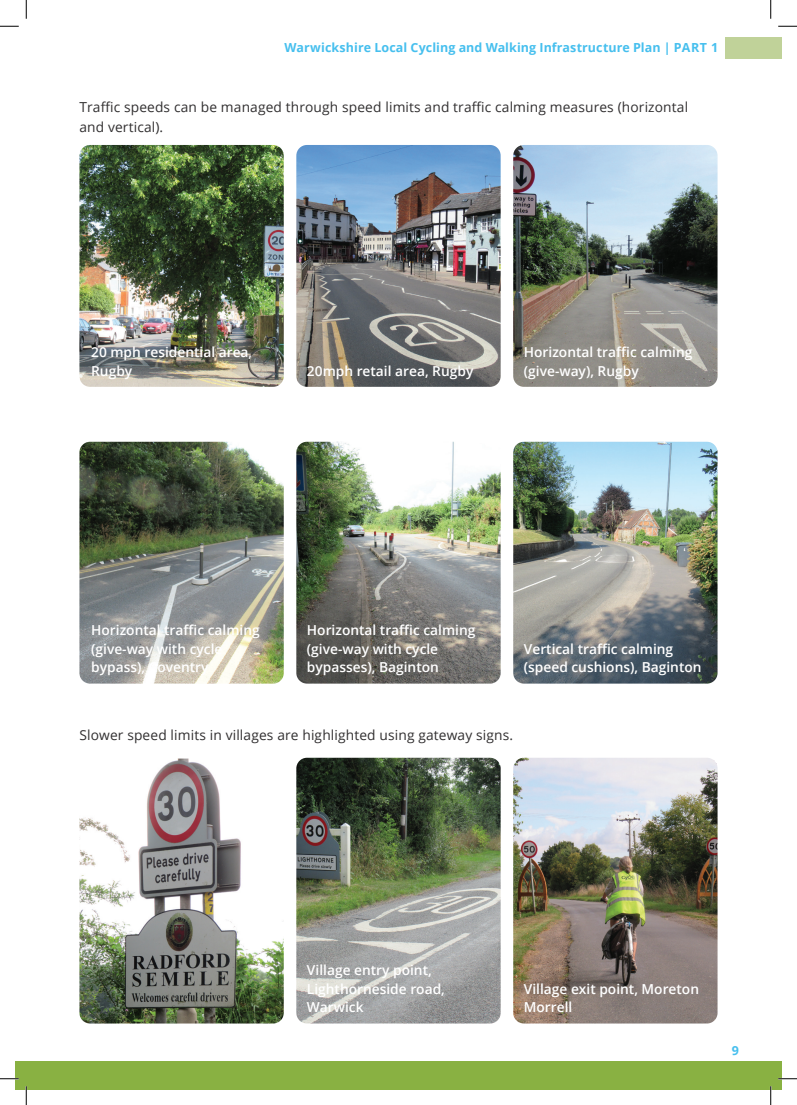
<style>
.page{position:relative;width:797px;height:1105px;background:#fff}
.page>*{position:absolute;margin:0;border:0;box-sizing:border-box;transform-origin:0 0}
.Captions{font:600 13.75px/18.8px "Open Sans";color:#fff}
.Body_Copy{font:13.75px/20px "Open Sans";letter-spacing:.01em;color:#312f30}
.t1{font:700 12.5px "Open Sans";letter-spacing:.005em;color:#46bfee}
</style>
<div class="page">
<div style="left:16px;top:1061px;width:765px;height:28px;background:#89b142"></div>
<div style="left:724px;top:37px;width:57px;height:21px;background:#c0d299"></div>
<img style="left:79px;top:145px;width:205px;height:242px">
<img style="left:79px;top:442px;width:205px;height:242px">
<img style="left:79px;top:758px;width:205px;height:265px">
<img style="left:296px;top:145px;width:204px;height:242px">
<img style="left:296px;top:442px;width:204px;height:242px">
<img style="left:296px;top:758px;width:204px;height:265px">
<img style="left:513px;top:145px;width:204px;height:242px">
<img style="left:513px;top:442px;width:204px;height:242px">
<img style="left:513px;top:758px;width:204px;height:265px">
<svg style="left:0;top:25px;width:19px;height:2px"></svg>
<svg style="left:778px;top:25px;width:19px;height:2px"></svg>
<svg style="left:0;top:1078px;width:19px;height:1px"></svg>
<svg style="left:778px;top:1078px;width:19px;height:1px"></svg>
<svg style="left:25px;top:0;width:2px;height:19px"></svg>
<svg style="left:25px;top:1086px;width:2px;height:19px"></svg>
<svg style="left:770px;top:0;width:1px;height:19px"></svg>
<svg style="left:770px;top:1086px;width:1px;height:19px"></svg>
<p class="t1" style="left:284px;top:39px;width:435px">Warwickshire Local Cycling and Walking Infrastructure Plan | PART 1</p>
<p class="Body_Copy" style="left:79px;top:97px;width:610px">Traffic speeds can be managed through speed limits and traffic calming measures (horizontal and vertical).</p>
<p class="Captions" style="left:91px;top:342px;width:162px">20 mph residential area,<br>Rugby</p>
<p class="Captions" style="left:307px;top:361px;width:168px">20mph retail area, Rugby</p>
<p class="Captions" style="left:524px;top:342px;width:170px">Horizontal traffic calming (give-way), Rugby</p>
<p class="Captions" style="left:91px;top:620px;width:170px">Horizontal traffic calming (give-way with cycle bypass), Coventry</p>
<p class="Captions" style="left:307px;top:620px;width:170px">Horizontal traffic calming (give-way with cycle bypasses), Baginton</p>
<p class="Captions" style="left:524px;top:639px;width:179px">Vertical traffic calming (speed cushions), Baginton</p>
<p class="Body_Copy" style="left:79px;top:724px;width:435px">Slower speed limits in villages are highlighted using gateway signs.</p>
<p class="Captions" style="left:307px;top:960px;width:139px">Village entry point,<br>Lighthorneside road,<br>Warwick</p>
<p class="Captions" style="left:524px;top:979px;width:177px">Village exit point, Moreton<br>Morrell</p>
<p class="t1" style="left:731px;top:1042px;width:9px">9</p>
</div>
